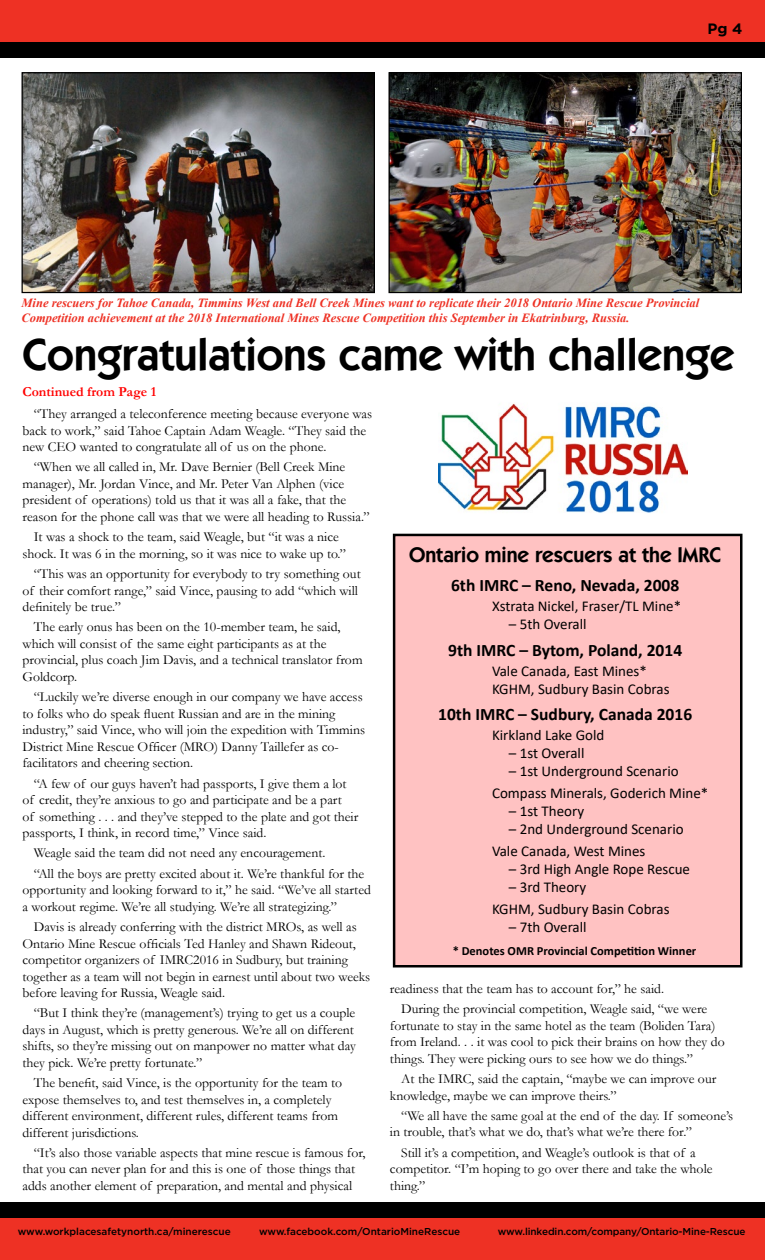
<style>
.page{position:relative;width:765px;height:1260px;background:#fff}
.page>*{position:absolute;margin:0;border:0;box-sizing:border-box;transform-origin:0 0}
.t1{font:600 45px "Kabel IT Cby BT";color:#000}
.t2{font:600 21.25px "Kabel IT Cby BT";color:#000}
.t3{font:700 17.5px "Calibri";color:#000}
.t4{font:15px/21.9px "Calibri";color:#000}
.t5{font:700 15px "Gotham";color:#000}
.t6{font:13.75px/16.5px "Garamond";color:#000}
.t7{font:700 13.75px "Garamond";color:#f00}
.t8{font:italic 700 12.5px/15px "Times New Roman";color:#ee3124}
.t9{font:700 12.5px "Calibri";color:#000}
.t10{font:500 10px "Gotham";color:#000}
</style>
<div class="page">
<img style="left:438px;top:403px;width:250px;height:131px">
<div style="left:0;top:1208px;width:765px;height:52px;background:#ee3124"></div>
<div style="left:0;top:1202px;width:765px;height:16px;background:#000"></div>
<div style="left:0;top:0;width:765px;height:52px;background:#ee3124"></div>
<div style="left:394px;top:535px;width:347px;height:431px;background:#ffc2c2"></div>
<div style="left:393px;top:534px;width:349px;height:434px;border:2px solid #000"></div>
<div style="left:0;top:42px;width:765px;height:16px;background:#000"></div>
<svg style="left:21px;top:233px;width:682px;height:61px"></svg>
<img style="left:24px;top:74px;width:349px;height:217px">
<div style="left:22px;top:72px;width:353px;height:221px;border:1px solid #000"></div>
<img style="left:390px;top:74px;width:350px;height:217px">
<div style="left:388px;top:72px;width:354px;height:221px;border:1px solid #000"></div>
<p class="t5" style="left:708px;top:20px;width:36px">Pg 4</p>
<p class="t8" style="left:22px;top:295px;width:679px">Mine rescuers for Tahoe Canada, Timmins West and Bell Creek Mines want to replicate their 2018 Ontario Mine Rescue Provincial<br>Competition achievement at the 2018 International Mines Rescue Competition this September in Ekatrinburg, Russia.</p>
<h1 class="t1" style="left:22px;top:327px;width:713px">Congratulations came with challenge</h1>
<p class="t7" style="left:22px;top:382px;width:135px">Continued from Page 1</p>
<p class="t6" style="left:22px;top:405px;width:351px;text-indent:11px">“They arranged a teleconference meeting because everyone was back to work,” said Tahoe Captain Adam Weagle. “They said the new CEO wanted to congratulate all of us on the phone.</p>
<p class="t6" style="left:22px;top:459px;width:349px;text-indent:11px">“When we all called in, Mr. Dave Bernier (Bell Creek Mine manager), Mr. Jordan Vince, and Mr. Peter Van Alphen (vice president of operations) told us that it was all a fake, that the reason for the phone call was that we were all heading to Russia.”</p>
<p class="t6" style="left:22px;top:528px;width:325px;text-align:center">It was a shock to the team, said Weagle, but “it was a nice shock. It was 6 in the morning, so it was nice to wake up to.”</p>
<p class="t6" style="left:22px;top:565px;width:340px;text-indent:11px">“This was an opportunity for everybody to try something out of their comfort range,” said Vince, pausing to add “which will definitely be true.”</p>
<p class="t6" style="left:22px;top:618px;width:342px;text-indent:11px">The early onus has been on the 10-member team, he said, which will consist of the same eight participants as at the provincial, plus coach Jim Davis, and a technical translator from Goldcorp.</p>
<p class="t6" style="left:22px;top:688px;width:344px;text-indent:11px">“Luckily we’re diverse enough in our company we have access to folks who do speak fluent Russian and are in the mining industry,” said Vince, who will join the expedition with Timmins District Mine Rescue Officer (MRO) Danny Taillefer as co&shy;facilitators and cheering section.</p>
<p class="t6" style="left:22px;top:775px;width:337px;text-indent:11px">“A few of our guys haven’t had passports, I give them a lot of credit, they’re anxious to go and participate and be a part<br>of something . . . and they’ve stepped to the plate and got their passports, I think, in record time,” Vince said.</p>
<p class="t6" style="left:34px;top:843px;width:332px;line-height:20.4px">Weagle said the team did not need any encouragement.<br>“All the boys are pretty excited about it. We’re thankful for the</p>
<p class="t6" style="left:22px;top:881px;width:350px">opportunity and looking forward to it,” he said. “We’ve all started a workout regime. We’re all studying. We’re all strategizing.”</p>
<p class="t6" style="left:22px;top:918px;width:349px;text-indent:11px">Davis is already conferring with the district MROs, as well as Ontario Mine Rescue officials Ted Hanley and Shawn Rideout, competitor organizers of IMRC2016 in Sudbury, but training together as a team will not begin in earnest until about two weeks before leaving for Russia, Weagle said.</p>
<p class="t6" style="left:22px;top:1004px;width:335px;text-indent:11px">“But I think they’re (management’s) trying to get us a couple days in August, which is pretty generous. We’re all on different shifts, so they’re missing out on manpower no matter what day they pick. We’re pretty fortunate.”</p>
<p class="t6" style="left:22px;top:1074px;width:321px;text-indent:11px">The benefit, said Vince, is the opportunity for the team to expose themselves to, and test themselves in, a completely different environment, different rules, different teams from different jurisdictions.</p>
<p class="t6" style="left:22px;top:1144px;width:345px;text-indent:11px">“It’s also those variable aspects that mine rescue is famous for, that you can never plan for and this is one of those things that adds another element of preparation, and mental and physical</p>
<h2 class="t2" style="left:409px;top:542px;width:314px">Ontario mine rescuers at the IMRC</h2>
<p class="t3" style="left:451px;top:573px;width:230px">6th IMRC – Reno, Nevada, 2008</p>
<p class="t4" style="left:492px;top:595px;width:191px">Xstrata Nickel, Fraser/TL Mine*</p>
<p class="t4" style="left:509px;top:613px;width:79px">– 5th Overall</p>
<p class="t3" style="left:448px;top:637px;width:236px">9th IMRC – Bytom, Poland, 2014</p>
<p class="t4" style="left:492px;top:661px;width:179px;line-height:18px">Vale Canada, East Mines*<br>KGHM, Sudbury Basin Cobras</p>
<p class="t3" style="left:438px;top:702px;width:255px">10th IMRC – Sudbury, Canada 2016</p>
<p class="t4" style="left:492px;top:724px;width:114px">Kirkland Lake Gold</p>
<p class="t4" style="left:509px;top:742px;width:77px">– 1st Overall</p>
<p class="t4" style="left:492px;top:760px;width:218px;text-indent:17px">– 1st Underground Scenario<br>Compass Minerals, Goderich Mine*</p>
<p class="t4" style="left:509px;top:800px;width:77px">– 1st Theory</p>
<p class="t4" style="left:492px;top:818px;width:193px;text-indent:17px">– 2nd Underground Scenario<br>Vale Canada, West Mines</p>
<p class="t4" style="left:509px;top:858px;width:183px">– 3rd High Angle Rope Rescue</p>
<p class="t4" style="left:492px;top:876px;width:179px;text-indent:17px">– 3rd Theory<br>KGHM, Sudbury Basin Cobras</p>
<p class="t4" style="left:509px;top:915px;width:79px">– 7th Overall</p>
<p class="t9" style="left:453px;top:942px;width:245px">* Denotes OMR Provincial Competition Winner</p>
<p class="t6" style="left:401px;top:978px;width:308px;line-height:20.4px;text-indent:-11px">readiness that the team has to account for,” he said.<br>During the provincial competition, Weagle said, “we were</p>
<p class="t6" style="left:390px;top:1017px;width:336px">fortunate to stay in the same hotel as the team (Boliden Tara) from Ireland. . . it was cool to pick their brains on how they do things. They were picking ours to see how we do things.”</p>
<p class="t6" style="left:390px;top:1070px;width:328px;text-indent:11px">At the IMRC, said the captain, “maybe we can improve our knowledge, maybe we can improve theirs.”</p>
<p class="t6" style="left:390px;top:1107px;width:345px;text-indent:11px">“We all have the same goal at the end of the day. If someone’s in trouble, that’s what we do, that’s what we’re there for.”</p>
<p class="t6" style="left:390px;top:1144px;width:324px;text-indent:11px">Still it’s a competition, and Weagle’s outlook is that of a competitor. “I’m hoping to go over there and take the whole thing.”</p>
<p class="t10" style="left:18px;top:1226px;width:215px">www.workplacesafetynorth.ca/minerescue</p>
<p class="t10" style="left:259px;top:1226px;width:203px">www.facebook.com/OntarioMineRescue</p>
<p class="t10" style="left:498px;top:1226px;width:249px">www.linkedin.com/company/Ontario-Mine-Rescue</p>
</div>
